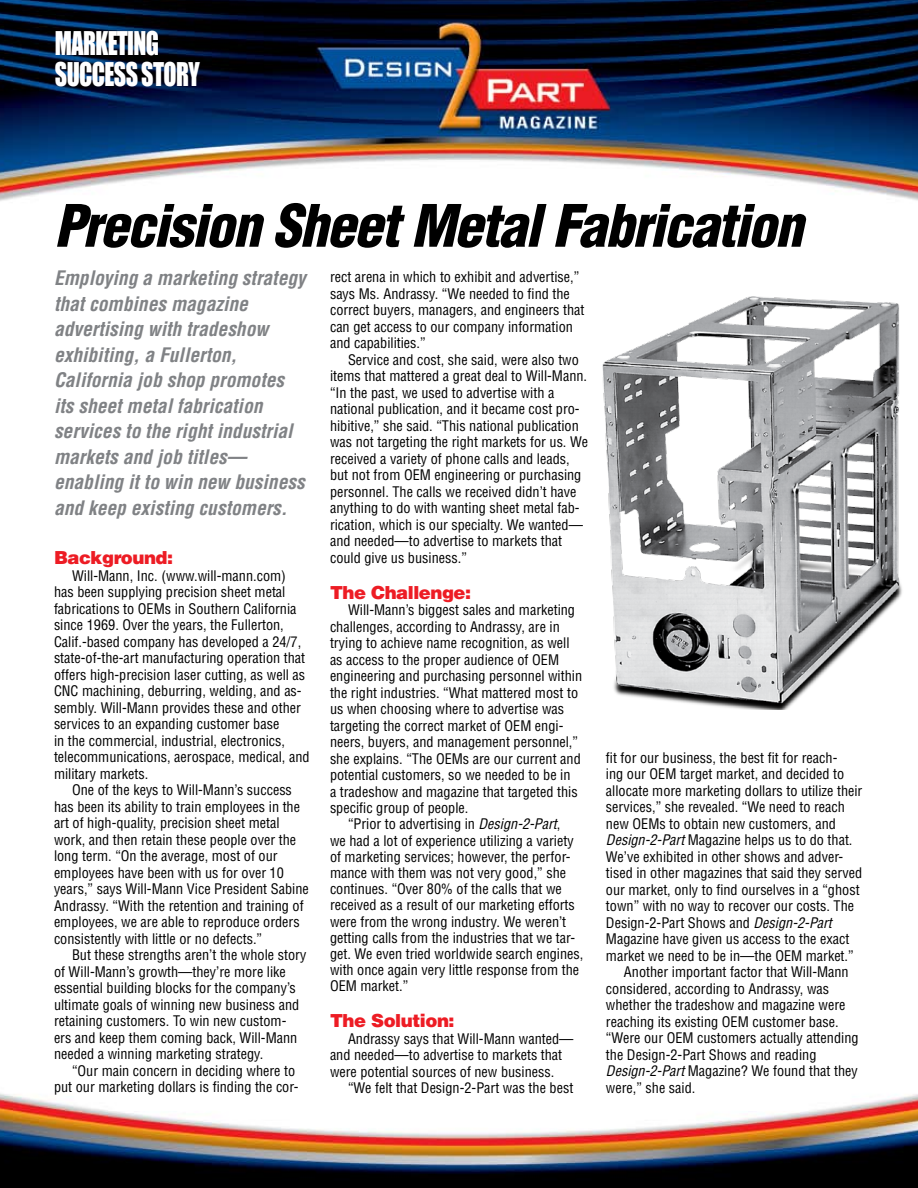
<style>
.page{position:relative;width:918px;height:1188px;background:#fff}
.page>*{position:absolute;margin:0;border:0;box-sizing:border-box;transform-origin:0 0}
.t1{font:italic 900 condensed 57px "Helvetica LT";letter-spacing:-.03em;color:#000}
.t2{font:30px/31.5px "Impact";letter-spacing:-.025em;color:#fff;scale:.8 1}
.t3{font:italic 700 condensed 19.5px/25.5px "Helvetica LT";color:#808285}
.t4{font:900 18px "Helvetica LT";letter-spacing:-.025em;color:#ed1c24}
.t5{font:condensed 14.25px/16.5px "Helvetica LT";color:#000}
.s1{font-style:italic}
</style>
<div class="page">
<img style="left:0;top:0;width:918px;height:1188px">
<img style="left:597px;top:292px;width:308px;height:417px">
<h2 class="t2" style="left:55px;top:27px;width:182px">MARKETING<br>SUCCESS STORY</h2>
<h1 class="t1" style="left:54px;top:190px;width:751px">Precision Sheet Metal Fabrication</h1>
<p class="t3" style="left:54px;top:265px;width:253px">Employing a marketing strategy that combines magazine advertising with tradeshow exhibiting, a Fullerton,<br>California job shop promotes its sheet metal fabrication services to the right industrial markets and job titles— enabling it to win new business and keep existing customers.</p>
<p class="t4" style="left:54px;top:546px;width:121px">Background:</p>
<p class="t5" style="left:54px;top:567px;width:257px;text-indent:18px">Will-Mann, Inc. (www.will-mann.com)<br>has been supplying precision sheet metal fabrications to OEMs in Southern California since 1969. Over the years, the Fullerton, Calif.-based company has developed a 24/7, state-of-the-art manufacturing operation that offers high-precision laser cutting, as well as CNC machining, deburring, welding, and as&shy;sembly. Will-Mann provides these and other services to an expanding customer base<br>in the commercial, industrial, electronics, telecommunications, aerospace, medical, and military markets.</p>
<p class="t5" style="left:54px;top:782px;width:256px;text-indent:18px">One of the keys to Will-Mann’s success has been its ability to train employees in the art of high-quality, precision sheet metal work, and then retain these people over the long term. “On the average, most of our employees have been with us for over 10 years,” says Will-Mann Vice President Sabine Andrassy. “With the retention and training of employees, we are able to reproduce orders consistently with little or no defects.”</p>
<p class="t5" style="left:54px;top:947px;width:254px;text-indent:18px">But these strengths aren’t the whole story of Will-Mann’s growth—they’re more like essential building blocks for the company’s ultimate goals of winning new business and retaining customers. To win new custom&shy;ers and keep them coming back, Will-Mann needed a winning marketing strategy.</p>
<p class="t5" style="left:54px;top:1062px;width:246px;text-align:right">“Our main concern in deciding where to put our marketing dollars is finding the cor-</p>
<p class="t5" style="left:330px;top:269px;width:256px">rect arena in which to exhibit and advertise,” says Ms. Andrassy. “We needed to find the correct buyers, managers, and engineers that can get access to our company information and capabilities.”</p>
<p class="t5" style="left:330px;top:351px;width:260px;text-indent:18px">Service and cost, she said, were also two items that mattered a great deal to Will-Mann. “In the past, we used to advertise with a national publication, and it became cost pro&shy;hibitive,” she said. “This national publication was not targeting the right markets for us. We received a variety of phone calls and leads, but not from OEM engineering or purchasing personnel. The calls we received didn’t have anything to do with wanting sheet metal fab&shy;rication, which is our specialty. We wanted— and needed—to advertise to markets that could give us business.”</p>
<p class="t4" style="left:330px;top:580px;width:143px">The Challenge:</p>
<p class="t5" style="left:348px;top:602px;width:229px">Will-Mann’s biggest sales and marketing</p>
<p class="t5" style="left:330px;top:618px;width:231px">challenges, according to Andrassy, are in</p>
<p class="t5" style="left:330px;top:635px;width:241px">trying to achieve name recognition, as well</p>
<p class="t5" style="left:330px;top:651px;width:231px">as access to the proper audience of OEM</p>
<p class="t5" style="left:330px;top:668px;width:254px">engineering and purchasing personnel within</p>
<p class="t5" style="left:330px;top:684px;width:250px">the right industries. “What mattered most to</p>
<p class="t5" style="left:330px;top:701px;width:236px">us when choosing where to advertise was</p>
<p class="t5" style="left:330px;top:717px;width:235px">targeting the correct market of OEM engi-</p>
<p class="t5" style="left:330px;top:734px;width:250px">neers, buyers, and management personnel,”</p>
<p class="t5" style="left:330px;top:750px;width:252px">she explains. “The OEMs are our current and</p>
<p class="t5" style="left:330px;top:767px;width:242px">potential customers, so we needed to be in</p>
<p class="t5" style="left:330px;top:783px;width:249px">a tradeshow and magazine that targeted this</p>
<p class="t5" style="left:330px;top:800px;width:140px">specific group of people.</p>
<p class="t5" style="left:348px;top:816px;width:214px">“Prior to advertising in <span class="s1">Design-2-Part</span>,</p>
<p class="t5" style="left:330px;top:832px;width:245px">we had a lot of experience utilizing a variety</p>
<p class="t5" style="left:330px;top:848px;width:242px">of marketing services; however, the perfor-</p>
<p class="t5" style="left:330px;top:864px;width:238px">mance with them was not very good,” she</p>
<p class="t5" style="left:330px;top:881px;width:233px">continues. “Over 80% of the calls that we</p>
<p class="t5" style="left:330px;top:897px;width:246px">received as a result of our marketing efforts</p>
<p class="t5" style="left:330px;top:913px;width:238px">were from the wrong industry. We weren’t</p>
<p class="t5" style="left:330px;top:929px;width:247px">getting calls from the industries that we tar-</p>
<p class="t5" style="left:330px;top:945px;width:255px">get. We even tried worldwide search engines,</p>
<p class="t5" style="left:330px;top:962px;width:251px">with once again very little response from the</p>
<p class="t5" style="left:330px;top:978px;width:80px">OEM market.”</p>
<p class="t4" style="left:330px;top:1009px;width:126px">The Solution:</p>
<p class="t5" style="left:330px;top:1030px;width:245px;text-indent:18px">Andrassy says that Will-Mann wanted— and needed—to advertise to markets that were potential sources of new business.</p>
<p class="t5" style="left:348px;top:1080px;width:227px">“We felt that Design-2-Part was the best</p>
<p class="t5" style="left:606px;top:749px;width:233px">fit for our business, the best fit for reach-</p>
<p class="t5" style="left:606px;top:766px;width:240px">ing our OEM target market, and decided to</p>
<p class="t5" style="left:606px;top:782px;width:258px">allocate more marketing dollars to utilize their</p>
<p class="t5" style="left:606px;top:799px;width:240px">services,” she revealed. “We need to reach</p>
<p class="t5" style="left:606px;top:815px;width:231px">new OEMs to obtain new customers, and</p>
<p class="t5" style="left:606px;top:832px;width:248px"><span class="s1">Design-2-Part</span> Magazine helps us to do that.</p>
<p class="t5" style="left:606px;top:848px;width:239px">We’ve exhibited in other shows and adver-</p>
<p class="t5" style="left:606px;top:865px;width:258px">tised in other magazines that said they served</p>
<p class="t5" style="left:606px;top:881px;width:255px">our market, only to find ourselves in a “ghost</p>
<p class="t5" style="left:606px;top:898px;width:250px">town” with no way to recover our costs. The</p>
<p class="t5" style="left:606px;top:914px;width:227px">Design-2-Part Shows and <span class="s1">Design-2-Part</span></p>
<p class="t5" style="left:606px;top:931px;width:245px">Magazine have given us access to the exact</p>
<p class="t5" style="left:606px;top:947px;width:249px">market we need to be in—the OEM market.”</p>
<p class="t5" style="left:624px;top:964px;width:226px">Another important factor that Will-Mann</p>
<p class="t5" style="left:606px;top:980px;width:225px">considered, according to Andrassy, was</p>
<p class="t5" style="left:606px;top:997px;width:241px">whether the tradeshow and magazine were</p>
<p class="t5" style="left:606px;top:1013px;width:234px">reaching its existing OEM customer base.</p>
<p class="t5" style="left:606px;top:1030px;width:254px">“Were our OEM customers actually attending</p>
<p class="t5" style="left:606px;top:1046px;width:212px">the Design-2-Part Shows and reading</p>
<p class="t5" style="left:606px;top:1063px;width:253px"><span class="s1">Design-2-Part</span> Magazine? We found that they</p>
<p class="t5" style="left:606px;top:1079px;width:91px">were,” she said.</p>
</div>
